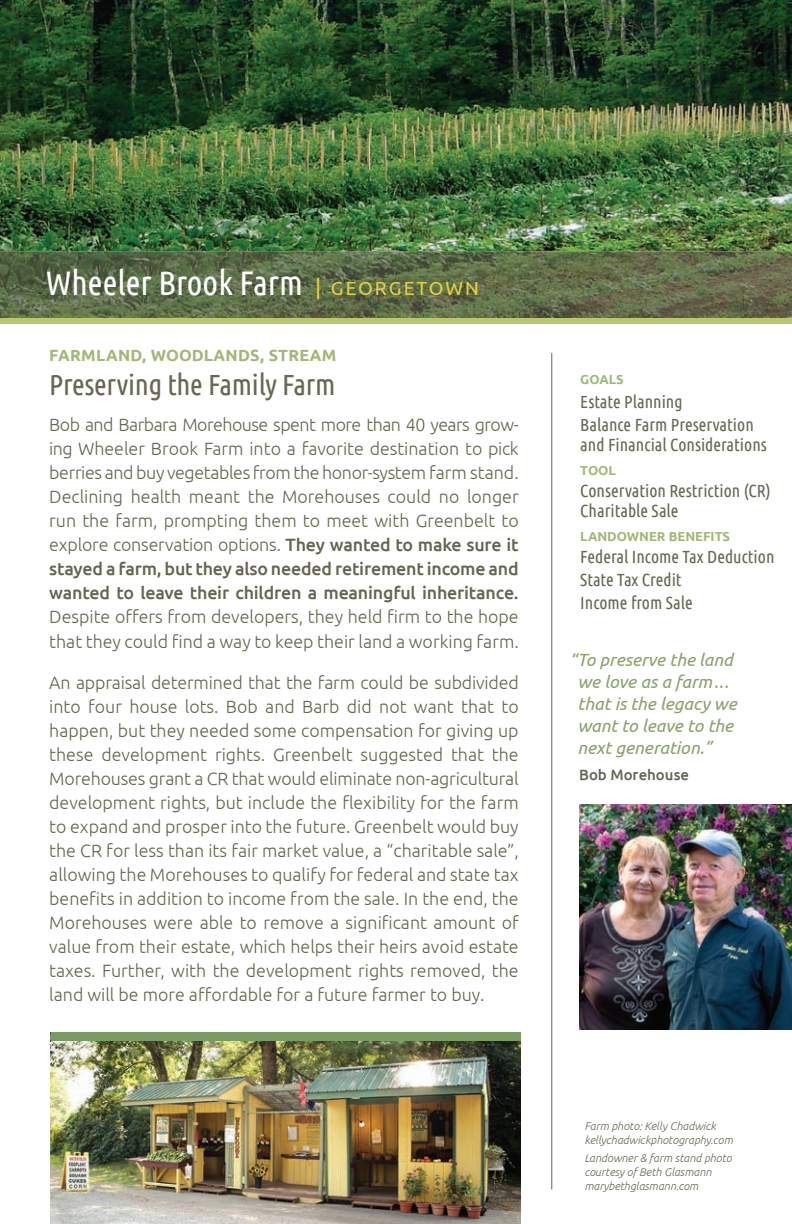
<style>
.page{position:relative;width:792px;height:1224px;background:#fff}
.page>*{position:absolute;margin:0;border:0;box-sizing:border-box;transform-origin:0 0}
.t1{font:34px "Ubuntu Condensed";color:#fff}
.t2{font:29.2px "Ubuntu Condensed";letter-spacing:-.01em;color:#686654}
.t3{font:300 17.8px/24px "Ubuntu";color:#656452;text-align:justify}
.t4{font:17.6px/23px "Ubuntu Condensed";color:#686654}
.t5{font:italic 17.6px/22px "Ubuntu";color:#8ca066}
.t6{font:700 16.2px "Ubuntu";letter-spacing:.02em;color:#a2b776}
.t7{font:500 15px "Ubuntu";color:#656452}
.t8{font:700 13px "Ubuntu";color:#a2b776}
.t9{font:italic 300 11.2px/14px "Ubuntu";color:#686654}
.s1{font-family:"Ubuntu";font-size:22px;color:#e6d23d}
.s2{font-family:"Ubuntu";font-size:19px;color:#e6d23d}
.s3{font-weight:500}
</style>
<div class="page">
<img style="left:51px;top:1041px;width:469px;height:183px">
<div style="left:51px;top:1032px;width:469px;height:9px;background:#7b9b64"></div>
<img style="left:579px;top:805px;width:213px;height:225px">
<hr style="left:551px;top:353px;width:1px;height:837px;background:#656452">
<img style="left:0;top:0;width:792px;height:251px">
<img style="left:0;top:251px;width:792px;height:67px">
<div style="left:0;top:318px;width:792px;height:5px;background:#b8c86a"></div>
<h1 class="t1" style="left:46px;top:262px;width:435px">Wheeler Brook Farm <span class="s1">|</span> <span class="s2">GEORGETOWN</span></h1>
<p class="t6" style="left:49px;top:345px;width:288px">FARMLAND, WOODLANDS, STREAM</p>
<h2 class="t2" style="left:49px;top:366px;width:288px">Preserving the Family Farm</h2>
<p class="t3" style="left:49px;top:412px;width:471px">Bob and Barbara Morehouse spent more than 40 years grow&shy;ing Wheeler Brook Farm into a favorite destination to pick berries and buy vegetables from the honor-system farm stand.<br>Declining health meant the Morehouses could no longer run the farm, prompting them to meet with Greenbelt to explore conservation options. <span class="s3">They wanted to make sure it stayed a farm, but they also needed retirement income and wanted to leave their children a meaningful inheritance.</span></p>
<p class="t3" style="left:49px;top:604px;width:471px;line-height:25px">Despite offers from developers, they held firm to the hope that they could find a way to keep their land a working farm.</p>
<p class="t3" style="left:49px;top:670px;width:471px">An appraisal determined that the farm could be subdivided into four house lots. Bob and Barb did not want that to happen, but they needed some compensation for giving up these development rights. Greenbelt suggested that the Morehouses grant a CR that would eliminate non-agricultural development rights, but include the flexibility for the farm to expand and prosper into the future. Greenbelt would buy the CR for less than its fair market value, a “charitable sale”, allowing the Morehouses to qualify for federal and state tax benefits in addition to income from the sale. In the end, the Morehouses were able to remove a significant amount of value from their estate, which helps their heirs avoid estate taxes. Further, with the development rights removed, the land will be more affordable for a future farmer to buy.</p>
<p class="t8" style="left:580px;top:371px;width:45px">GOALS</p>
<p class="t4" style="left:580px;top:389px;width:175px">Estate Planning<br>Balance Farm Preservation</p>
<p class="t4" style="left:580px;top:432px;width:188px">and Financial Considerations</p>
<p class="t8" style="left:580px;top:462px;width:37px">TOOL</p>
<p class="t4" style="left:580px;top:480px;width:192px;line-height:20px">Conservation Restriction (CR)<br>Charitable Sale</p>
<p class="t8" style="left:580px;top:528px;width:151px">LANDOWNER BENEFITS</p>
<p class="t4" style="left:580px;top:544px;width:196px">Federal Income Tax Deduction<br>State Tax Credit<br>Income from Sale</p>
<p class="t5" style="left:577px;top:648px;width:161px;text-indent:-8px">“To preserve the land we love as a farm ... that is the legacy we want to leave to the next generation.”</p>
<p class="t7" style="left:579px;top:765px;width:111px">Bob Morehouse</p>
<p class="t9" style="left:584px;top:1119px;width:150px">Farm photo: Kelly Chadwick kellychadwickphotography.com</p>
<p class="t9" style="left:584px;top:1151px;width:149px">Landowner &amp; farm stand photo courtesy of Beth Glasmann marybethglasmann.com</p>
</div>
